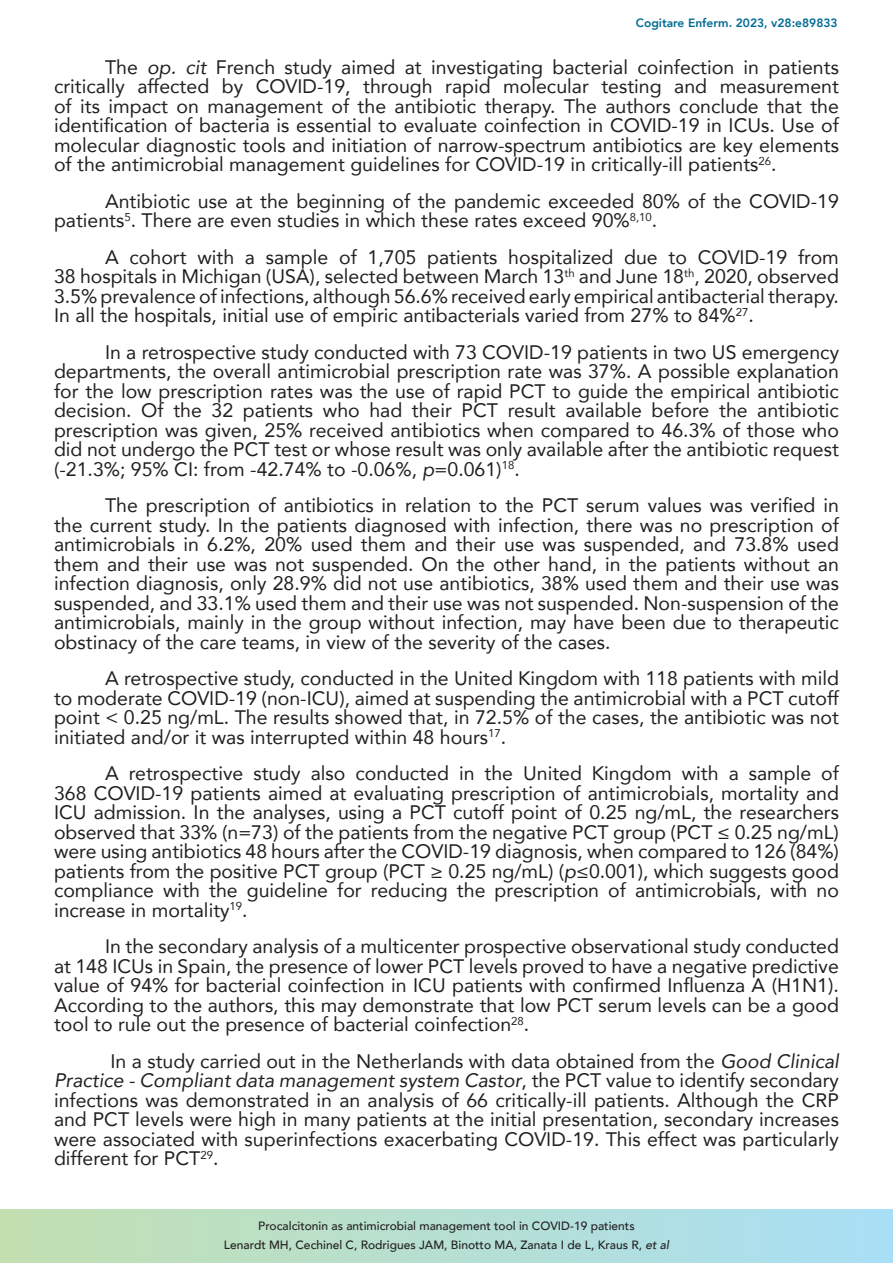
<style>
.page{position:relative;width:893px;height:1263px;background:#fff}
.page>*{position:absolute;margin:0;border:0;box-sizing:border-box;transform-origin:0 0}
.t1{font:19.5px/19.5px "Avenir";color:#231f20;text-align:justify}
.t2{font:500 12px/18.6px "Avenir";color:#231f20;text-align:center}
.t3{font:800 12px "Avenir";color:#006c95}
.s1{font-style:italic}
</style>
<div class="page">
<svg style="left:0;top:1209px;width:893px;height:54px;background:#b6dfd2"></svg>
<p class="t3" style="left:636px;top:12px;width:203px">Cogitare Enferm. 2023, v28:e89833</p>
<p class="t1" style="left:54px;top:56px;width:786px;text-indent:51px">The <span class="s1">op. cit</span> French study aimed at investigating bacterial coinfection in patients critically affected by COVID-19, through rapid molecular testing and measurement of its impact on management of the antibiotic therapy. The authors conclude that the identification of bacteria is essential to evaluate coinfection in COVID-19 in ICUs. Use of molecular diagnostic tools and initiation of narrow-spectrum antibiotics are key elements of the antimicrobial management guidelines for COVID-19 in critically-ill patients<sup>26</sup>.</p>
<p class="t1" style="left:54px;top:190px;width:786px;text-indent:51px">Antibiotic use at the beginning of the pandemic exceeded 80% of the COVID-19 patients<sup>5</sup>. There are even studies in which these rates exceed 90%<sup>8,10</sup>.</p>
<p class="t1" style="left:54px;top:246px;width:786px;text-indent:51px">A cohort with a sample of 1,705 patients hospitalized due to COVID-19 from 38 hospitals in Michigan (USA), selected between March 13<sup>th</sup> and June 18<sup>th</sup>, 2020, observed 3.5% prevalence of infections, although 56.6% received early empirical antibacterial therapy.<br>In all the hospitals, initial use of empiric antibacterials varied from 27% to 84%<sup>27</sup>.</p>
<p class="t1" style="left:54px;top:341px;width:786px;text-indent:51px">In a retrospective study conducted with 73 COVID-19 patients in two US emergency departments, the overall antimicrobial prescription rate was 37%. A possible explanation for the low prescription rates was the use of rapid PCT to guide the empirical antibiotic decision. Of the 32 patients who had their PCT result available before the antibiotic prescription was given, 25% received antibiotics when compared to 46.3% of those who did not undergo the PCT test or whose result was only available after the antibiotic request (-21.3%; 95% CI: from -42.74% to -0.06%, <span class="s1">p</span>=0.061)<sup>18</sup>.</p>
<p class="t1" style="left:54px;top:495px;width:786px;text-indent:51px">The prescription of antibiotics in relation to the PCT serum values was verified in the current study. In the patients diagnosed with infection, there was no prescription of antimicrobials in 6.2%, 20% used them and their use was suspended, and 73.8% used them and their use was not suspended. On the other hand, in the patients without an infection diagnosis, only 28.9% did not use antibiotics, 38% used them and their use was suspended, and 33.1% used them and their use was not suspended. Non-suspension of the antimicrobials, mainly in the group without infection, may have been due to therapeutic obstinacy of the care teams, in view of the severity of the cases.</p>
<p class="t1" style="left:54px;top:668px;width:786px;text-indent:51px">A retrospective study, conducted in the United Kingdom with 118 patients with mild to moderate COVID-19 (non-ICU), aimed at suspending the antimicrobial with a PCT cutoff point &lt; 0.25 ng/mL. The results showed that, in 72.5% of the cases, the antibiotic was not initiated and/or it was interrupted within 48 hours<sup>17</sup>.</p>
<p class="t1" style="left:54px;top:763px;width:786px;text-indent:51px">A retrospective study also conducted in the United Kingdom with a sample of 368 COVID-19 patients aimed at evaluating prescription of antimicrobials, mortality and ICU admission. In the analyses, using a PCT cutoff point of 0.25 ng/mL, the researchers observed that 33% (n=73) of the patients from the negative PCT group (PCT ≤ 0.25 ng/mL) were using antibiotics 48 hours after the COVID-19 diagnosis, when compared to 126 (84%) patients from the positive PCT group (PCT ≥ 0.25 ng/mL) (<span class="s1">p</span>≤0.001), which suggests good compliance with the guideline for reducing the prescription of antimicrobials, with no increase in mortality<sup>19</sup>.</p>
<p class="t1" style="left:54px;top:936px;width:786px;text-indent:51px">In the secondary analysis of a multicenter prospective observational study conducted at 148 ICUs in Spain, the presence of lower PCT levels proved to have a negative predictive value of 94% for bacterial coinfection in ICU patients with confirmed Influenza A (H1N1).<br>According to the authors, this may demonstrate that low PCT serum levels can be a good tool to rule out the presence of bacterial coinfection<sup>28</sup>.</p>
<p class="t1" style="left:54px;top:1050px;width:786px;text-indent:56px">In a study carried out in the Netherlands with data obtained from the <span class="s1">Good Clinical Practice - Compliant data management system Castor</span>, the PCT value to identify secondary infections was demonstrated in an analysis of 66 critically-ill patients. Although the CRP and PCT levels were high in many patients at the initial presentation, secondary increases were associated with superinfections exacerbating COVID-19. This effect was particularly different for PCT<sup>29</sup>.</p>
<p class="t2" style="left:224px;top:1216px;width:447px">Procalcitonin as antimicrobial management tool in COVID-19 patients<br>Lenardt MH, Cechinel C, Rodrigues JAM, Binotto MA, Zanata I de L, Kraus R, <span class="s1">et al</span></p>
</div>
